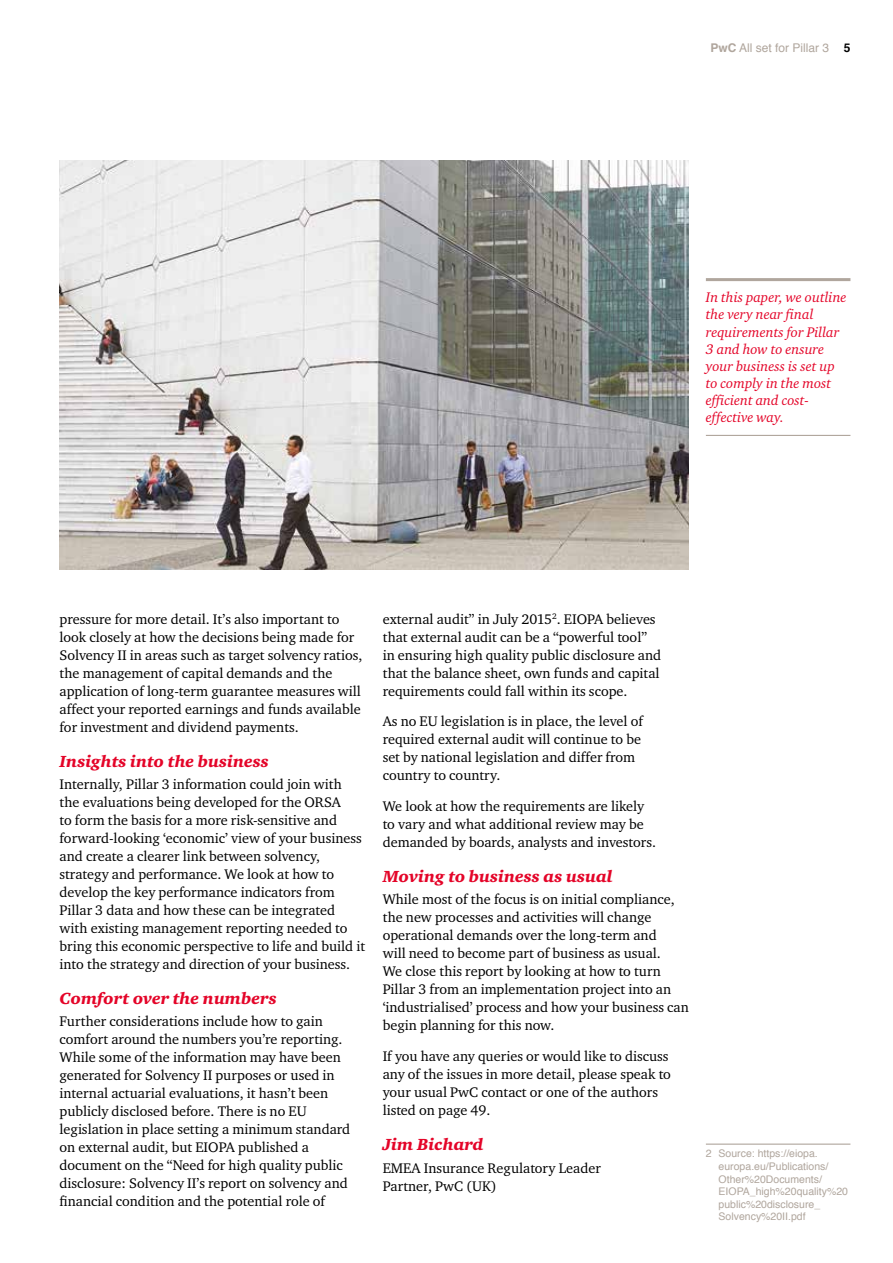
<style>
.page{position:relative;width:893px;height:1263px;background:#fff}
.page>*{position:absolute;margin:0;border:0;box-sizing:border-box;transform-origin:0 0}
.t1{font:16.5px "Charter ITC Blac Ital";color:#e40428}
.t2{font:14.25px/18px "Charter ITC";color:#000}
.t3{font:italic 14.25px/17.1px "Charter ITC";color:#e40428}
.t4{font:12px "Helvetica";color:#b0a69d}
.t5{font:10.5px/12.6px "Helvetica";color:#b0a69d}
.s1{font-weight:700}
.s2{font-weight:700;color:#000}
</style>
<div class="page">
<img style="left:60px;top:160px;width:629px;height:410px">
<hr style="left:706px;top:1143px;width:144px;height:2px;background:#b0a69d">
<hr style="left:706px;top:278px;width:144px;height:3px;background:#b0a69d">
<hr style="left:706px;top:435px;width:144px;height:1px;background:#b0a69d">
<p class="t4" style="left:710px;top:38px;width:141px"><span class="s1">PwC</span> All set for Pillar 3 <span class="s2">5</span></p>
<p class="t3" style="left:706px;top:289px;width:142px">In this paper, we outline the very near final requirements for Pillar<br>3 and how to ensure your business is set up to comply in the most efficient and cost&shy;effective way.</p>
<p class="t2" style="left:60px;top:609px;width:304px">pressure for more detail. It’s also important to look closely at how the decisions being made for Solvency II in areas such as target solvency ratios, the management of capital demands and the application of long-term guarantee measures will affect your reported earnings and funds available for investment and dividend payments.</p>
<p class="t1" style="left:60px;top:751px;width:211px">Insights into the business</p>
<p class="t2" style="left:60px;top:775px;width:307px">Internally, Pillar 3 information could join with the evaluations being developed for the ORSA<br>to form the basis for a more risk-sensitive and forward-looking ‘economic’ view of your business and create a clearer link between solvency, strategy and performance. We look at how to develop the key performance indicators from Pillar 3 data and how these can be integrated with existing management reporting needed to bring this economic perspective to life and build it into the strategy and direction of your business.</p>
<p class="t1" style="left:60px;top:988px;width:219px">Comfort over the numbers</p>
<p class="t2" style="left:60px;top:1012px;width:292px">Further considerations include how to gain comfort around the numbers you’re reporting.<br>While some of the information may have been generated for Solvency II purposes or used in internal actuarial evaluations, it hasn’t been publicly disclosed before. There is no EU legislation in place setting a minimum standard on external audit, but EIOPA published a document on the “Need for high quality public disclosure: Solvency II’s report on solvency and financial condition and the potential role of</p>
<p class="t2" style="left:383px;top:610px;width:280px">external audit” in July 2015<sup>2</sup>. EIOPA believes that external audit can be a “powerful tool” in ensuring high quality public disclosure and that the balance sheet, own funds and capital requirements could fall within its scope.</p>
<p class="t2" style="left:383px;top:712px;width:262px">As no EU legislation is in place, the level of required external audit will continue to be set by national legislation and differ from country to country.</p>
<p class="t2" style="left:383px;top:797px;width:275px">We look at how the requirements are likely to vary and what additional review may be demanded by boards, analysts and investors.</p>
<p class="t1" style="left:383px;top:866px;width:231px">Moving to business as usual</p>
<p class="t2" style="left:383px;top:890px;width:308px">While most of the focus is on initial compliance, the new processes and activities will change operational demands over the long-term and<br>will need to become part of business as usual.<br>We close this report by looking at how to turn Pillar 3 from an implementation project into an ‘industrialised’ process and how your business can begin planning for this now.</p>
<p class="t2" style="left:383px;top:1047px;width:290px">If you have any queries or would like to discuss any of the issues in more detail, please speak to your usual PwC contact or one of the authors listed on page 49.</p>
<p class="t1" style="left:383px;top:1134px;width:102px">Jim Bichard</p>
<p class="t2" style="left:383px;top:1158px;width:220px">EMEA Insurance Regulatory Leader<br>Partner, PwC (UK)</p>
<p class="t5" style="left:719px;top:1148px;width:131px;text-indent:-13px">2 Source: https://eiopa. europa.eu/Publications/<br>Other%20Documents/<br>EIOPA_high%20quality%20 public%20disclosure_<br>Solvency%20II.pdf</p>
</div>
